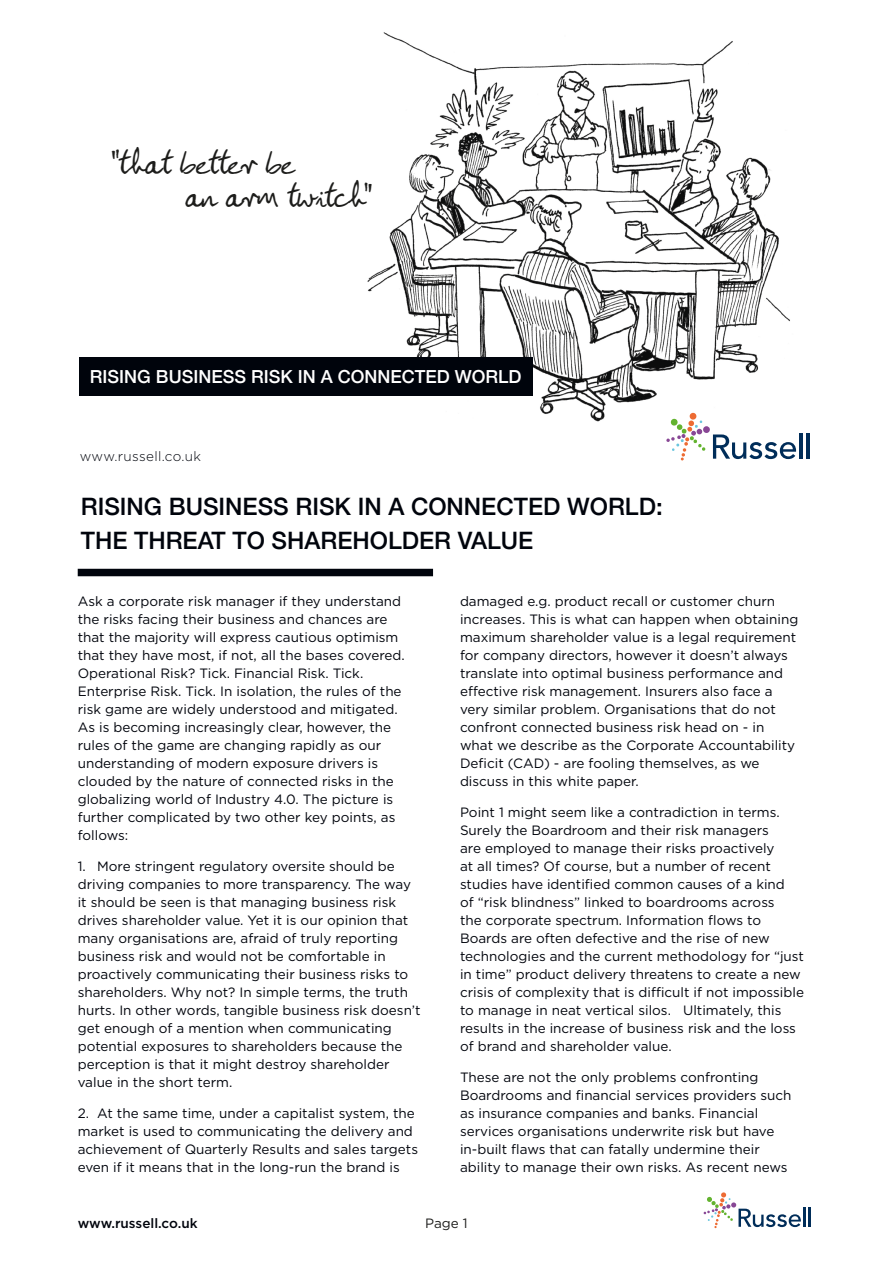
<style>
.page{position:relative;width:893px;height:1263px;background:#fff}
.page>*{position:absolute;margin:0;border:0;box-sizing:border-box;transform-origin:0 0}
.t1{font:35.25px/33.6px "John Lennon";color:#1d1d1b}
.t2{font:500 24px/33.6px "Helvetica Neue";color:#00040c}
.t3{font:500 18px "Helvetica Neue";color:#fff}
.Paragraph_Style_1{font:13.5px/18px "Gotham";color:#00040c}
.t4{font:300 13.5px "Gotham";letter-spacing:.025em;color:#00040c}
.t5{font:500 13.5px "Gotham";color:#00040c}
.t6{font:13.5px "Gotham";color:#1d1d1b}
</style>
<div class="page">
<img style="left:359px;top:32px;width:431px;height:390px">
<div style="left:78px;top:569px;width:355px;height:7px;background:#00040c"></div>
<div style="left:80px;top:357px;width:453px;height:38px;background:#00040c"></div>
<svg style="left:703px;top:1192px;width:98px;height:36px"></svg>
<hr style="left:803px;top:1207px;width:3px;height:20px;background:#002d59">
<hr style="left:809px;top:1207px;width:2px;height:20px;background:#002d59">
<svg style="left:666px;top:413px;width:130px;height:48px"></svg>
<hr style="left:799px;top:433px;width:3px;height:26px;background:#002d59">
<hr style="left:807px;top:433px;width:3px;height:26px;background:#002d59">
<p class="t1" style="left:185px;top:145px;width:188px;text-indent:-74px">“that better be<br>an arm twitch”</p>
<p class="t3" style="left:90px;top:362px;width:433px">RISING BUSINESS RISK IN A CONNECTED WORLD</p>
<p class="t4" style="left:80px;top:448px;width:123px">www.russell.co.uk</p>
<p class="t2" style="left:81px;top:488px;width:583px">RISING BUSINESS RISK IN A CONNECTED WORLD:<br>THE THREAT TO SHAREHOLDER VALUE</p>
<p class="Paragraph_Style_1" style="left:78px;top:592px;width:329px">Ask a corporate risk manager if they understand the risks facing their business and chances are that the majority will express cautious optimism that they have most, if not, all the bases covered.<br>Operational Risk? Tick. Financial Risk. Tick.<br>Enterprise Risk. Tick. In isolation, the rules of the risk game are widely understood and mitigated.<br>As is becoming increasingly clear, however, the rules of the game are changing rapidly as our understanding of modern exposure drivers is clouded by the nature of connected risks in the globalizing world of Industry 4.0. The picture is further complicated by two other key points, as follows:</p>
<p class="Paragraph_Style_1" style="left:78px;top:857px;width:344px">1. More stringent regulatory oversite should be driving companies to more transparency. The way it should be seen is that managing business risk drives shareholder value. Yet it is our opinion that many organisations are, afraid of truly reporting business risk and would not be comfortable in proactively communicating their business risks to shareholders. Why not? In simple terms, the truth hurts. In other words, tangible business risk doesn’t get enough of a mention when communicating potential exposures to shareholders because the perception is that it might destroy shareholder value in the short term.</p>
<p class="Paragraph_Style_1" style="left:78px;top:1104px;width:342px">2. At the same time, under a capitalist system, the market is used to communicating the delivery and achievement of Quarterly Results and sales targets even if it means that in the long-run the brand is</p>
<p class="Paragraph_Style_1" style="left:460px;top:592px;width:340px">damaged e.g. product recall or customer churn increases. This is what can happen when obtaining maximum shareholder value is a legal requirement for company directors, however it doesn’t always translate into optimal business performance and effective risk management. Insurers also face a very similar problem. Organisations that do not confront connected business risk head on - in what we describe as the Corporate Accountability Deficit (CAD) - are fooling themselves, as we discuss in this white paper.</p>
<p class="Paragraph_Style_1" style="left:460px;top:803px;width:345px">Point 1 might seem like a contradiction in terms.<br>Surely the Boardroom and their risk managers<br>are employed to manage their risks proactively<br>at all times? Of course, but a number of recent studies have identified common causes of a kind<br>of “risk blindness” linked to boardrooms across<br>the corporate spectrum. Information flows to Boards are often defective and the rise of new technologies and the current methodology for “just in time” product delivery threatens to create a new crisis of complexity that is difficult if not impossible to manage in neat vertical silos. Ultimately, this results in the increase of business risk and the loss of brand and shareholder value.</p>
<p class="Paragraph_Style_1" style="left:460px;top:1068px;width:333px">These are not the only problems confronting Boardrooms and financial services providers such as insurance companies and banks. Financial services organisations underwrite risk but have in-built flaws that can fatally undermine their ability to manage their own risks. As recent news</p>
<p class="t5" style="left:78px;top:1214px;width:121px">www.russell.co.uk</p>
<p class="t6" style="left:425px;top:1215px;width:44px">Page 1</p>
</div>
